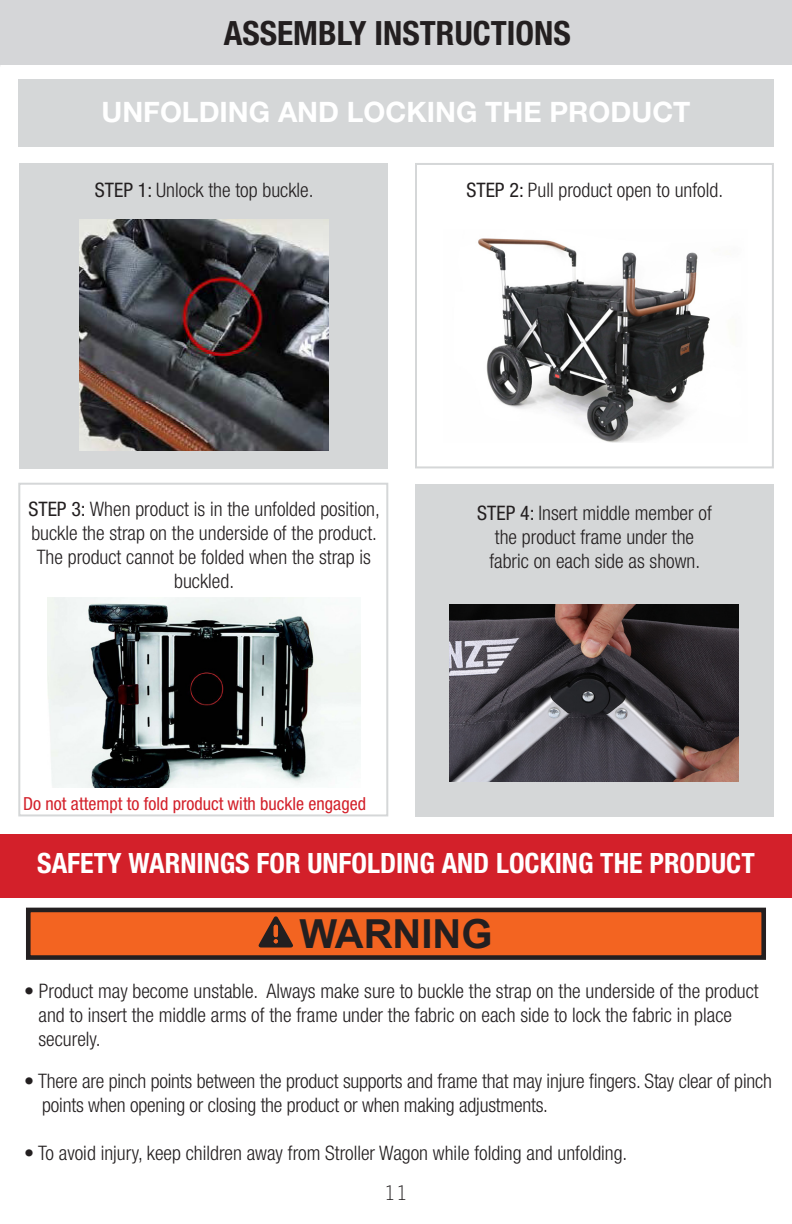
<style>
.page{position:relative;width:792px;height:1224px;background:#fff}
.page>*{position:absolute;margin:0;border:0;box-sizing:border-box;transform-origin:0 0}
.t1{font:700 40px "Arial";color:#231f20}
.t2{font:700 condensed 33.4px "Helvetica Neue LT Std";color:#231f20}
.t3{font:700 28.2px "Helvetica Neue LT Std";color:#fff}
.t4{font:700 condensed 28px "Helvetica Neue LT Std";color:#fff}
.t5{font:300 condensed 20px/24px "Helvetica Neue LT Std";color:#231f20;text-align:center}
.t6{font:20px "Letter Gothic Std";color:#231f20}
.t7{font:condensed 18px "Helvetica Neue LT Std";color:#d3202a}
.s1{font-weight:400}
</style>
<div class="page">
<div style="left:0;top:0;width:792px;height:64px;background:#d5d6d8"></div>
<div style="left:19px;top:163px;width:369px;height:305px;background:#d5d7d8"></div>
<div style="left:18px;top:483px;width:370px;height:333px;border:2px solid #d5d7d8"></div>
<div style="left:415px;top:163px;width:359px;height:305px;border:2px solid #d5d7d8"></div>
<div style="left:415px;top:484px;width:359px;height:332px;background:#d5d7d8"></div>
<img style="left:478px;top:238px;width:232px;height:205px">
<div style="left:18px;top:80px;width:756px;height:67px;background:#d5d7d8"></div>
<div style="left:0;top:834px;width:792px;height:64px;background:#d3202a"></div>
<img style="left:48px;top:598px;width:312px;height:190px">
<img style="left:79px;top:220px;width:249px;height:231px">
<div style="left:28px;top:910px;width:736px;height:48px;background:#f36421"></div>
<div style="left:26px;top:908px;width:740px;height:52px;border:5px solid #231f20"></div>
<svg style="left:259px;top:916px;width:34px;height:32px"></svg>
<img style="left:450px;top:605px;width:289px;height:177px">
<p class="t2" style="left:224px;top:13px;width:349px">ASSEMBLY INSTRUCTIONS</p>
<p class="t3" style="left:102px;top:94px;width:590px">UNFOLDING AND LOCKING THE PRODUCT</p>
<p class="t5" style="left:95px;top:178px;width:220px"><span class="s1">STEP 1:</span> Unlock the top buckle.</p>
<p class="t5" style="left:466px;top:178px;width:258px"><span class="s1">STEP 2:</span> Pull product open to unfold.</p>
<p class="t5" style="left:28px;top:496px;width:353px"><span class="s1">STEP 3:</span> When product is in the unfolded position, buckle the strap on the underside of the product.<br>The product cannot be folded when the strap is buckled.</p>
<p class="t5" style="left:477px;top:500px;width:236px"><span class="s1">STEP 4:</span> Insert middle member of</p>
<p class="t5" style="left:495px;top:524px;width:201px">the product frame under the</p>
<p class="t5" style="left:489px;top:548px;width:212px">fabric on each side as shown.</p>
<p class="t7" style="left:23px;top:793px;width:344px">Do not attempt to fold product with buckle engaged</p>
<p class="t4" style="left:37px;top:847px;width:719px">SAFETY WARNINGS FOR UNFOLDING AND LOCKING THE PRODUCT</p>
<p class="t1" style="left:299px;top:907px;width:195px">WARNING</p>
<p class="t5" style="left:24px;top:979px;width:736px">• Product may become unstable. Always make sure to buckle the strap on the underside of the product</p>
<p class="t5" style="left:39px;top:1003px;width:695px">and to insert the middle arms of the frame under the fabric on each side to lock the fabric in place</p>
<p class="t5" style="left:39px;top:1027px;width:64px">securely.</p>
<p class="t5" style="left:24px;top:1069px;width:749px">• There are pinch points between the product supports and frame that may injure fingers. Stay clear of pinch</p>
<p class="t5" style="left:42px;top:1093px;width:507px">points when opening or closing the product or when making adjustments.</p>
<p class="t5" style="left:24px;top:1141px;width:605px">• To avoid injury, keep children away from Stroller Wagon while folding and unfolding.</p>
<p class="t6" style="left:384px;top:1181px;width:25px">11</p>
</div>
